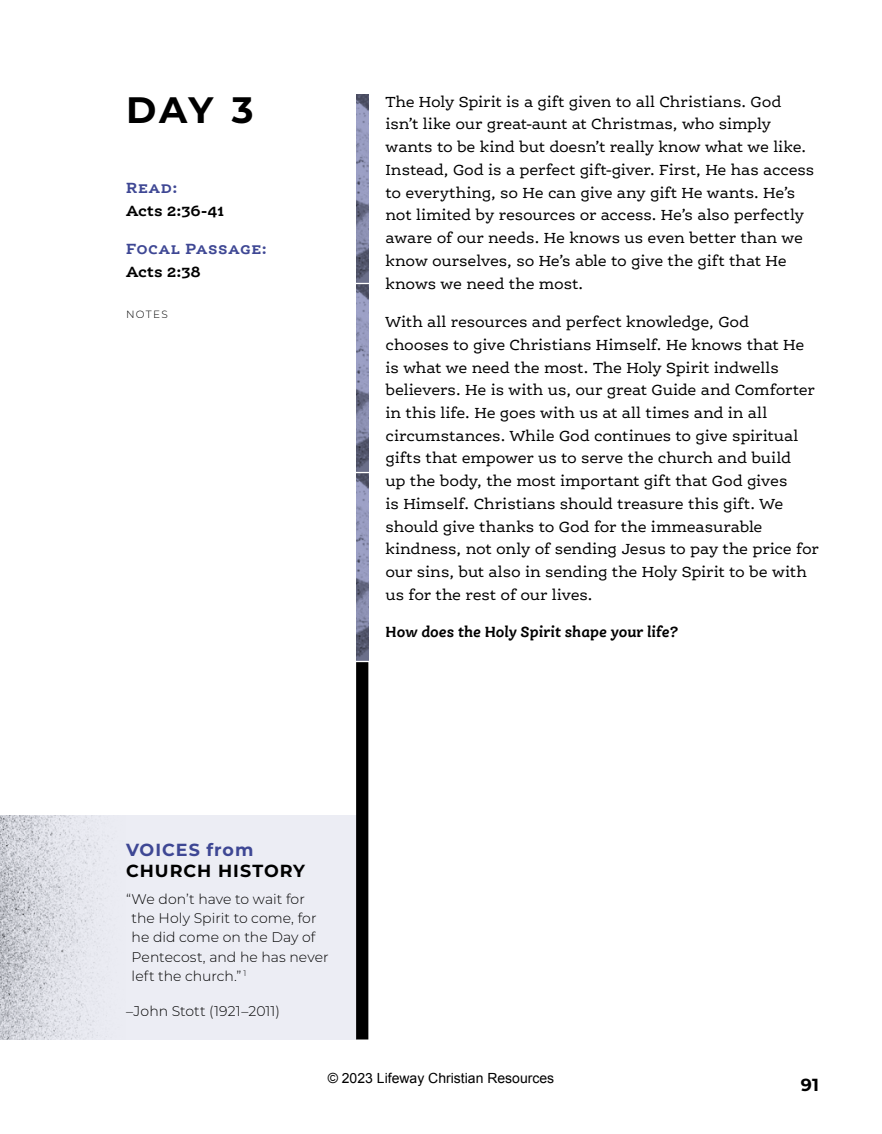
<style>
.page{position:relative;width:882px;height:1134px;background:#fff}
.page>*{position:absolute;margin:0;border:0;box-sizing:border-box;transform-origin:0 0}
.t1{font:700 36.75px "Montserrat";color:#000}
.t2{font:700 17.5px "Montserrat";letter-spacing:.055em;color:#000}
.t3{font:700 17.5px "Montserrat";letter-spacing:.05em;color:#3e4794}
.t4{font:15.75px/22.8px "Ernestine Pro";letter-spacing:-.01em;color:#000}
.t5{font:italic 700 15.75px "Ernestine Pro";letter-spacing:-.005em;color:#000}
.t6{font:700 15.75px "Ernestine Pro";color:#000}
.t7{font:700 15.75px "Ernestine Pro";letter-spacing:.035em;color:#3e4794}
.t8{font:300 14px/19.2px "Montserrat";letter-spacing:.005em;color:#000}
.t9{font:14px "Arial";color:#000}
.t10{font:300 10.5px "Montserrat";letter-spacing:.125em;color:#000}
</style>
<div class="page">
<div style="left:356px;top:94px;width:12px;height:946px;background:#000"></div>
<img style="left:356px;top:473px;width:12px;height:188px">
<svg style="left:356px;top:94px;width:12px;height:189px;background:#8084a3"></svg>
<svg style="left:356px;top:284px;width:12px;height:188px;background:#8084a4"></svg>
<svg style="left:356px;top:283px;width:12px;height:1px"></svg>
<svg style="left:356px;top:472px;width:12px;height:1px"></svg>
<svg style="left:356px;top:661px;width:12px;height:1px"></svg>
<div style="left:0;top:815px;width:356px;height:225px;background:#ecedf4"></div>
<img style="left:0;top:815px;width:113px;height:225px">
<h1 class="t1" style="left:126px;top:84px;width:129px">DAY 3</h1>
<p class="t4" style="left:386px;top:90px;width:430px">The Holy Spirit is a gift given to all Christians. God isn’t like our great-aunt at Christmas, who simply wants to be kind but doesn’t really know what we like.<br>Instead, God is a perfect gift-giver. First, He has access to everything, so He can give any gift He wants. He’s not limited by resources or access. He’s also perfectly aware of our needs. He knows us even better than we know ourselves, so He’s able to give the gift that He knows we need the most.</p>
<p class="t4" style="left:386px;top:310px;width:435px">With all resources and perfect knowledge, God<br>chooses to give Christians Himself. He knows that He is what we need the most. The Holy Spirit indwells believers. He is with us, our great Guide and Comforter in this life. He goes with us at all times and in all circumstances. While God continues to give spiritual gifts that empower us to serve the church and build<br>up the body, the most important gift that God gives<br>is Himself. Christians should treasure this gift. We should give thanks to God for the immeasurable kindness, not only of sending Jesus to pay the price for our sins, but also in sending the Holy Spirit to be with us for the rest of our lives.</p>
<p class="t5" style="left:386px;top:621px;width:295px">How does the Holy Spirit shape your life?</p>
<p class="t7" style="left:126px;top:178px;width:54px">Read:</p>
<p class="t6" style="left:126px;top:200px;width:100px">Acts 2:36-41</p>
<p class="t7" style="left:126px;top:239px;width:143px">Focal Passage:</p>
<p class="t6" style="left:126px;top:262px;width:76px">Acts 2:38</p>
<p class="t10" style="left:126px;top:307px;width:43px">NOTES</p>
<p class="t3" style="left:126px;top:837px;width:129px">VOICES from</p>
<p class="t2" style="left:126px;top:858px;width:181px">CHURCH HISTORY</p>
<p class="t8" style="left:132px;top:889px;width:199px;text-indent:-6px">“We don’t have to wait for the Holy Spirit to come, for he did come on the Day of<br>Pentecost, and he has never left the church.” <sup>1</sup></p>
<p class="t8" style="left:126px;top:1001px;width:155px">–John Stott (1921–2011)</p>
<p class="t9" style="left:328px;top:1069px;width:228px">© 2023 Lifeway Christian Resources</p>
<p class="t2" style="left:801px;top:1072px;width:20px">91</p>
</div>
